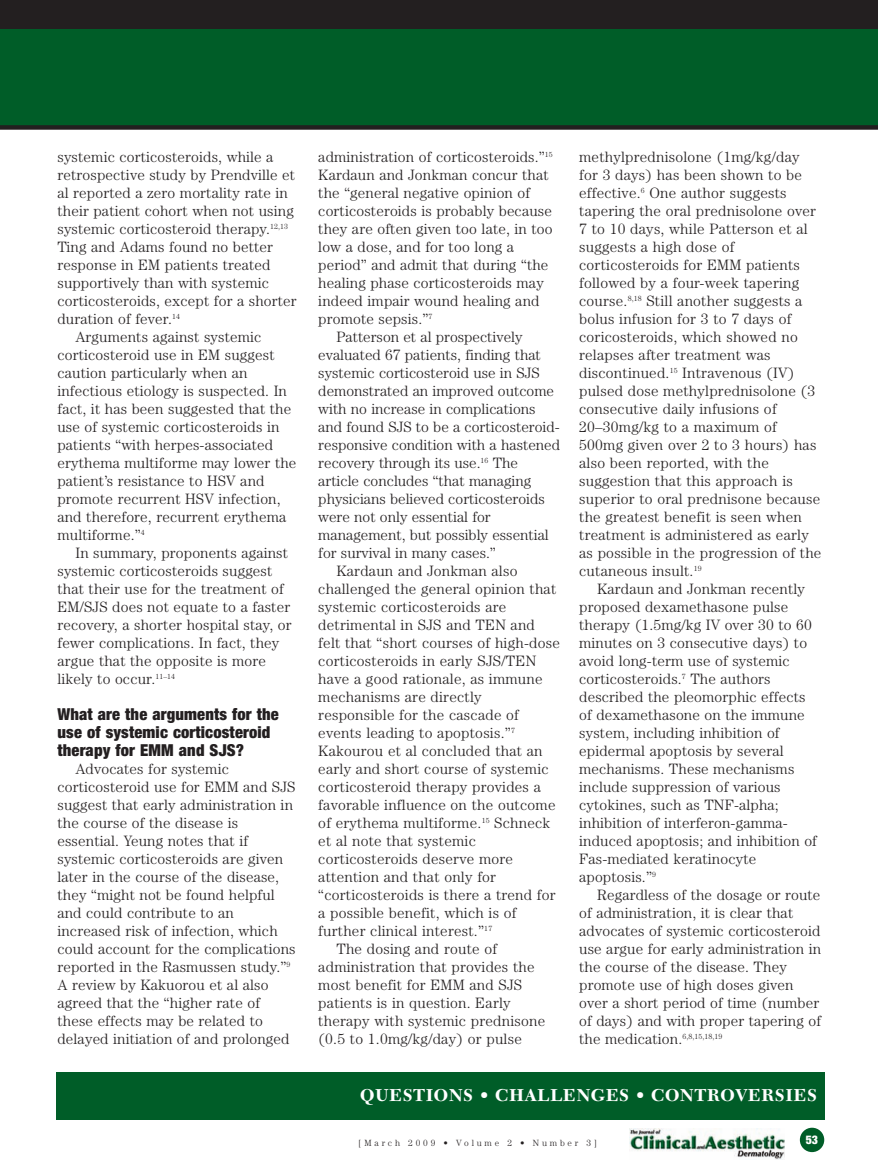
<style>
.page{position:relative;width:878px;height:1175px;background:#fff}
.page>*{position:absolute;margin:0;border:0;box-sizing:border-box;transform-origin:0 0}
.t1{font:700 18px "New Caledonia";letter-spacing:.03em;color:#fff}
.t2{font:900 condensed 16.5px/18px "Helvetica Neue LT Std";letter-spacing:.01em;color:#231f20}
.t3{font:300 15px/18px "Century Std";letter-spacing:.01em;color:#231f20}
.t4{font:900 condensed 12px "Helvetica Neue LT Std";color:#fff}
.t5{font:300 9px "Century Std";letter-spacing:.31em;color:#231f20}
</style>
<div class="page">
<div style="left:799px;top:1127px;width:25px;height:25px;background:#005d28;border-radius:50%"></div>
<img style="left:630px;top:1128px;width:154px;height:31px">
<div style="left:0;top:28px;width:878px;height:99px;background:#005d28"></div>
<div style="left:0;top:125px;width:878px;height:5px;background:#231f20"></div>
<div style="left:0;top:0;width:878px;height:29px;background:#231f20"></div>
<div style="left:56px;top:1072px;width:768px;height:48px;background:#005d28"></div>
<p class="t3" style="left:57px;top:149px;width:217px">systemic corticosteroids, while a</p>
<p class="t3" style="left:57px;top:167px;width:239px">retrospective study by Prendville et</p>
<p class="t3" style="left:57px;top:185px;width:232px">al reported a zero mortality rate in</p>
<p class="t3" style="left:57px;top:203px;width:238px">their patient cohort when not using</p>
<p class="t3" style="left:57px;top:221px;width:232px">systemic corticosteroid therapy.<sup>12,13</sup></p>
<p class="t3" style="left:57px;top:239px;width:217px">Ting and Adams found no better</p>
<p class="t3" style="left:57px;top:257px;width:215px">response in EM patients treated</p>
<p class="t3" style="left:57px;top:275px;width:213px">supportively than with systemic</p>
<p class="t3" style="left:57px;top:293px;width:241px">corticosteroids, except for a shorter</p>
<p class="t3" style="left:57px;top:311px;width:124px">duration of fever.<sup>14</sup></p>
<p class="t3" style="left:75px;top:329px;width:187px">Arguments against systemic</p>
<p class="t3" style="left:57px;top:347px;width:219px">corticosteroid use in EM suggest</p>
<p class="t3" style="left:57px;top:365px;width:191px">caution particularly when an</p>
<p class="t3" style="left:57px;top:383px;width:231px">infectious etiology is suspected. In</p>
<p class="t3" style="left:57px;top:401px;width:235px">fact, it has been suggested that the</p>
<p class="t3" style="left:57px;top:419px;width:223px">use of systemic corticosteroids in</p>
<p class="t3" style="left:57px;top:437px;width:217px">patients “with herpes-associated</p>
<p class="t3" style="left:57px;top:455px;width:240px">erythema multiforme may lower the</p>
<p class="t3" style="left:57px;top:473px;width:208px">patient’s resistance to HSV and</p>
<p class="t3" style="left:57px;top:491px;width:225px">promote recurrent HSV infection,</p>
<p class="t3" style="left:57px;top:509px;width:230px">and therefore, recurrent erythema</p>
<p class="t3" style="left:57px;top:527px;width:89px">multiforme.”<sup>4</sup></p>
<p class="t3" style="left:75px;top:545px;width:214px">In summary, proponents against</p>
<p class="t3" style="left:57px;top:563px;width:216px">systemic corticosteroids suggest</p>
<p class="t3" style="left:57px;top:581px;width:228px">that their use for the treatment of</p>
<p class="t3" style="left:57px;top:599px;width:234px">EM/SJS does not equate to a faster</p>
<p class="t3" style="left:57px;top:617px;width:236px">recovery, a shorter hospital stay, or</p>
<p class="t3" style="left:57px;top:635px;width:223px">fewer complications. In fact, they</p>
<p class="t3" style="left:57px;top:653px;width:210px">argue that the opposite is more</p>
<p class="t3" style="left:57px;top:671px;width:119px">likely to occur.<sup>11–14</sup></p>
<p class="t2" style="left:57px;top:707px;width:223px">What are the arguments for the use of systemic corticosteroid therapy for EMM and SJS?</p>
<p class="t3" style="left:57px;top:761px;width:240px;text-indent:18px">Advocates for systemic corticosteroid use for EMM and SJS suggest that early administration in the course of the disease is essential. Yeung notes that if systemic corticosteroids are given later in the course of the disease, they “might not be found helpful and could contribute to an increased risk of infection, which could account for the complications reported in the Rasmussen study.”<sup>9<br></sup>A review by Kakuorou et al also agreed that the “higher rate of these effects may be related to delayed initiation of and prolonged</p>
<p class="t3" style="left:318px;top:149px;width:236px">administration of corticosteroids.”<sup>15</sup></p>
<p class="t3" style="left:318px;top:167px;width:232px">Kardaun and Jonkman concur that</p>
<p class="t3" style="left:318px;top:185px;width:213px">the “general negative opinion of</p>
<p class="t3" style="left:318px;top:203px;width:235px">corticosteroids is probably because</p>
<p class="t3" style="left:318px;top:221px;width:236px">they are often given too late, in too</p>
<p class="t3" style="left:318px;top:239px;width:197px">low a dose, and for too long a</p>
<p class="t3" style="left:318px;top:257px;width:231px">period” and admit that during “the</p>
<p class="t3" style="left:318px;top:275px;width:227px">healing phase corticosteroids may</p>
<p class="t3" style="left:318px;top:293px;width:223px">indeed impair wound healing and</p>
<p class="t3" style="left:318px;top:311px;width:115px">promote sepsis.”<sup>7</sup></p>
<p class="t3" style="left:336px;top:329px;width:188px">Patterson et al prospectively</p>
<p class="t3" style="left:318px;top:347px;width:224px">evaluated 67 patients, finding that</p>
<p class="t3" style="left:318px;top:365px;width:223px">systemic corticosteroid use in SJS</p>
<p class="t3" style="left:318px;top:383px;width:237px">demonstrated an improved outcome</p>
<p class="t3" style="left:318px;top:401px;width:219px">with no increase in complications</p>
<p class="t3" style="left:318px;top:419px;width:243px">and found SJS to be a corticosteroid-</p>
<p class="t3" style="left:318px;top:437px;width:243px">responsive condition with a hastened</p>
<p class="t3" style="left:318px;top:455px;width:201px">recovery through its use.<sup>16</sup> The</p>
<p class="t3" style="left:318px;top:473px;width:214px">article concludes “that managing</p>
<p class="t3" style="left:318px;top:491px;width:228px">physicians believed corticosteroids</p>
<p class="t3" style="left:318px;top:509px;width:174px">were not only essential for</p>
<p class="t3" style="left:318px;top:527px;width:232px">management, but possibly essential</p>
<p class="t3" style="left:318px;top:545px;width:179px">for survival in many cases.”</p>
<p class="t3" style="left:336px;top:563px;width:183px">Kardaun and Jonkman also</p>
<p class="t3" style="left:318px;top:581px;width:239px">challenged the general opinion that</p>
<p class="t3" style="left:318px;top:599px;width:189px">systemic corticosteroids are</p>
<p class="t3" style="left:318px;top:617px;width:218px">detrimental in SJS and TEN and</p>
<p class="t3" style="left:318px;top:635px;width:243px">felt that “short courses of high-dose</p>
<p class="t3" style="left:318px;top:653px;width:219px">corticosteroids in early SJS/TEN</p>
<p class="t3" style="left:318px;top:671px;width:226px">have a good rationale, as immune</p>
<p class="t3" style="left:318px;top:689px;width:165px">mechanisms are directly</p>
<p class="t3" style="left:318px;top:707px;width:202px">responsible for the cascade of</p>
<p class="t3" style="left:318px;top:725px;width:198px">events leading to apoptosis.”<sup>7</sup></p>
<p class="t3" style="left:318px;top:743px;width:226px">Kakourou et al concluded that an</p>
<p class="t3" style="left:318px;top:761px;width:232px">early and short course of systemic</p>
<p class="t3" style="left:318px;top:779px;width:224px">corticosteroid therapy provides a</p>
<p class="t3" style="left:318px;top:797px;width:239px">favorable influence on the outcome</p>
<p class="t3" style="left:318px;top:815px;width:233px">of erythema multiforme.<sup>15</sup> Schneck</p>
<p class="t3" style="left:318px;top:833px;width:159px">et al note that systemic</p>
<p class="t3" style="left:318px;top:851px;width:196px">corticosteroids deserve more</p>
<p class="t3" style="left:318px;top:869px;width:179px">attention and that only for</p>
<p class="t3" style="left:318px;top:887px;width:239px">“corticosteroids is there a trend for</p>
<p class="t3" style="left:318px;top:905px;width:200px">a possible benefit, which is of</p>
<p class="t3" style="left:318px;top:923px;width:175px">further clinical interest.”<sup>17</sup></p>
<p class="t3" style="left:336px;top:941px;width:162px">The dosing and route of</p>
<p class="t3" style="left:318px;top:959px;width:218px">administration that provides the</p>
<p class="t3" style="left:318px;top:977px;width:205px">most benefit for EMM and SJS</p>
<p class="t3" style="left:318px;top:995px;width:194px">patients is in question. Early</p>
<p class="t3" style="left:318px;top:1013px;width:228px">therapy with systemic prednisone</p>
<p class="t3" style="left:318px;top:1031px;width:205px">(0.5 to 1.0mg/kg/day) or pulse</p>
<p class="t3" style="left:579px;top:149px;width:244px">methylprednisolone (1mg/kg/day for 3 days) has been shown to be effective.<sup>6</sup> One author suggests tapering the oral prednisolone over<br>7 to 10 days, while Patterson et al suggests a high dose of corticosteroids for EMM patients followed by a four-week tapering course.<sup>8,18</sup> Still another suggests a bolus infusion for 3 to 7 days of coricosteroids, which showed no relapses after treatment was discontinued.<sup>15</sup> Intravenous (IV) pulsed dose methylprednisolone (3 consecutive daily infusions of<br>20–30mg/kg to a maximum of<br>500mg given over 2 to 3 hours) has also been reported, with the suggestion that this approach is superior to oral prednisone because the greatest benefit is seen when treatment is administered as early as possible in the progression of the cutaneous insult.<sup>19</sup></p>
<p class="t3" style="left:579px;top:581px;width:239px;text-indent:18px">Kardaun and Jonkman recently proposed dexamethasone pulse therapy (1.5mg/kg IV over 30 to 60 minutes on 3 consecutive days) to avoid long-term use of systemic corticosteroids.<sup>7</sup> The authors described the pleomorphic effects of dexamethasone on the immune system, including inhibition of epidermal apoptosis by several mechanisms. These mechanisms include suppression of various cytokines, such as TNF-alpha; inhibition of interferon-gamma&shy;induced apoptosis; and inhibition of<br>Fas-mediated keratinocyte apoptosis.”<sup>9</sup></p>
<p class="t3" style="left:579px;top:887px;width:243px;text-indent:18px">Regardless of the dosage or route of administration, it is clear that advocates of systemic corticosteroid use argue for early administration in the course of the disease. They promote use of high doses given over a short period of time (number of days) and with proper tapering of the medication.<sup>6,8,15,18,19</sup></p>
<p class="t1" style="left:360px;top:1087px;width:458px">QUESTIONS • CHALLENGES • CONTROVERSIES</p>
<p class="t5" style="left:358px;top:1139px;width:239px">[March 2009 • Volume 2 • Number 3]</p>
<p class="t4" style="left:805px;top:1135px;width:14px">53</p>
</div>
